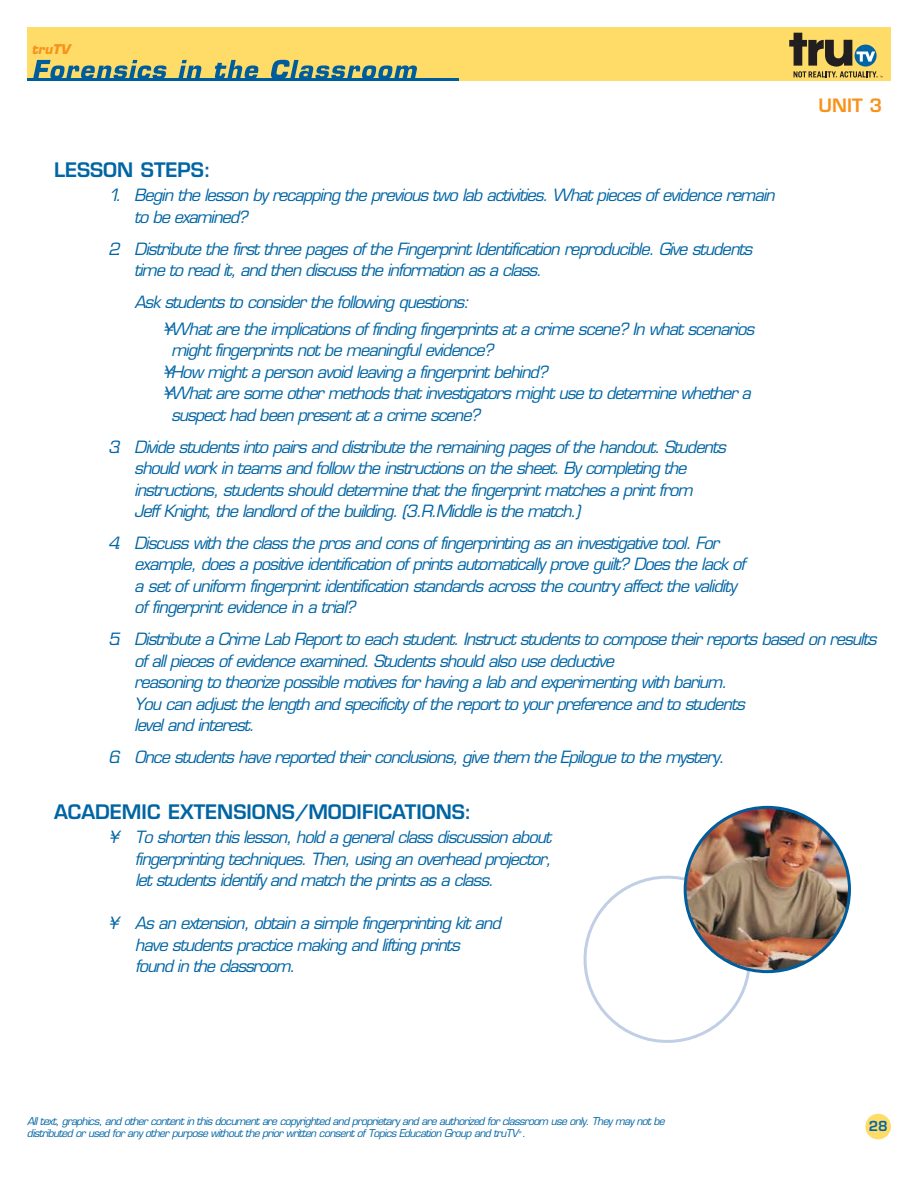
<style>
.page{position:relative;width:918px;height:1188px;background:#fff}
.page>*{position:absolute;margin:0;border:0;box-sizing:border-box;transform-origin:0 0}
.t1{font:600 19.5px "Eurostile";color:#0065a4}
.t2{font:600 18px "Eurostile";color:#f7931d}
.t3{font:italic 16.5px/21.3px "Eurostile";letter-spacing:-.065em;color:#0065a4}
.t4{font:600 13.5px "Eurostile";color:#0065a4}
.t5{font:italic 700 13.05px "Eurostile";color:#f7931d}
.t6{font:italic 10.5px/12.6px "Eurostile";letter-spacing:-.065em;color:#0065a4}
</style>
<div class="page">
<div style="left:27px;top:27px;width:864px;height:54px;background:#ffdc68"></div>
<svg style="left:33px;top:60px;width:134px;height:18px"></svg>
<svg style="left:178px;top:60px;width:24px;height:18px"></svg>
<svg style="left:214px;top:60px;width:45px;height:18px"></svg>
<svg style="left:271px;top:60px;width:146px;height:18px"></svg>
<hr style="left:27px;top:78px;width:431px;height:3px;background:#005d9c">
<svg style="left:789px;top:33px;width:94px;height:44px"></svg>
<div style="left:865px;top:1114px;width:26px;height:25px;background:#ffdc68;border-radius:50%"></div>
<img style="left:583px;top:806px;width:268px;height:237px">
<p class="t5" style="left:31px;top:44px;width:42px">truTV</p>
<p class="t2" style="left:819px;top:99px;width:65px">UNIT 3</p>
<p class="t1" style="left:54px;top:162px;width:158px">LESSON STEPS:</p>
<p class="t3" style="left:134px;top:186px;width:646px;text-indent:-26px">1. Begin thelesson by recapping theprevioustwo lab activities.Whatpiecesof evidenceremain tobeexamined?</p>
<p class="t3" style="left:134px;top:240px;width:623px;text-indent:-26px">2. Distribute the firstthree pagesof the FingerprintIdentification reproducible.Give students timetoreadit,andthen discusstheinformation asaclass.</p>
<p class="t3" style="left:162px;top:291px;width:597px;line-height:26.8px;text-indent:-28px">Ask studentsto considerthefollowing questions:<br>¥Whatare the implicationsof finding fingerprintsata crime scene? In whatscenarios</p>
<p class="t3" style="left:171px;top:342px;width:327px">mightfingerprintsnotbe meaningfulevidence?</p>
<p class="t3" style="left:162px;top:363px;width:391px">¥How mighta person avoid leaving a fingerprintbehind?</p>
<p class="t3" style="left:162px;top:384px;width:594px">¥Whataresomeothermethodsthatinvestigatorsmightusetodeterminewhethera</p>
<p class="t3" style="left:171px;top:406px;width:314px">suspecthadbeen presentatacrimescene?</p>
<p class="t3" style="left:134px;top:438px;width:597px;text-indent:-26px">3. Dividestudentsinto pairsand distributetheremaining pagesof thehandout.Students should work in teamsand follow theinstructionson thesheet.By completing the instructions,studentsshould determine thatthe fingerprintmatchesa printfrom<br>Jeff Knight,thelandlordof thebuilding.(3.R.Middleisthematch.)</p>
<p class="t3" style="left:134px;top:534px;width:613px;text-indent:-26px">4. Discusswith theclasstheprosand consof fingerprinting asan investigativetool.For example,doesa positive identification of printsautomatically prove guilt? Doesthe lack of a setof uniform fingerprintidentification standardsacrossthe country affectthe validity of fingerprintevidence in a trial?</p>
<p class="t3" style="left:134px;top:630px;width:747px;text-indent:-26px">5. Distributea CrimeLab Reportto each student.Instructstudentsto composetheirreportsbased on results of allpiecesof evidenceexamined.Studentsshould also usedeductive<br>reasoning to theorizepossiblemotivesforhaving a lab and experimenting with barium.<br>You can adjustthelength and specificity of thereportto yourpreferenceand to students<br>leveland interest.</p>
<p class="t3" style="left:108px;top:748px;width:621px">6. Oncestudentshavereported theirconclusions,givethem theEpiloguetothemystery .</p>
<p class="t1" style="left:54px;top:804px;width:419px">ACADEMIC EXTENSIONS/MODIFICATIONS:</p>
<p class="t3" style="left:135px;top:828px;width:421px;text-align:justify;text-indent:-27px">¥ Toshorten thislesson,hold ageneralclassdiscussion about fingerprinting techniques.Then,using an overhead projector, letstudentsidentify and match theprintsasaclass.</p>
<p class="t3" style="left:135px;top:914px;width:371px;text-indent:-27px">¥ Asan extension,obtain a simplefingerprinting kitand have studentspractice making and lifting prints foundintheclassroom.</p>
<p class="t6" style="left:27px;top:1116px;width:642px">Alltext,graphics,and othercontentin thisdocumentarecopyrighted and proprietary and areauthorized forclassroom useonly.They may notbe distributed orused forany otherpurpose withoutthe priorwritten consentof TopicsEducation Group and truTV<sup>¤</sup> .</p>
<p class="t4" style="left:869px;top:1121px;width:21px">28</p>
</div>
